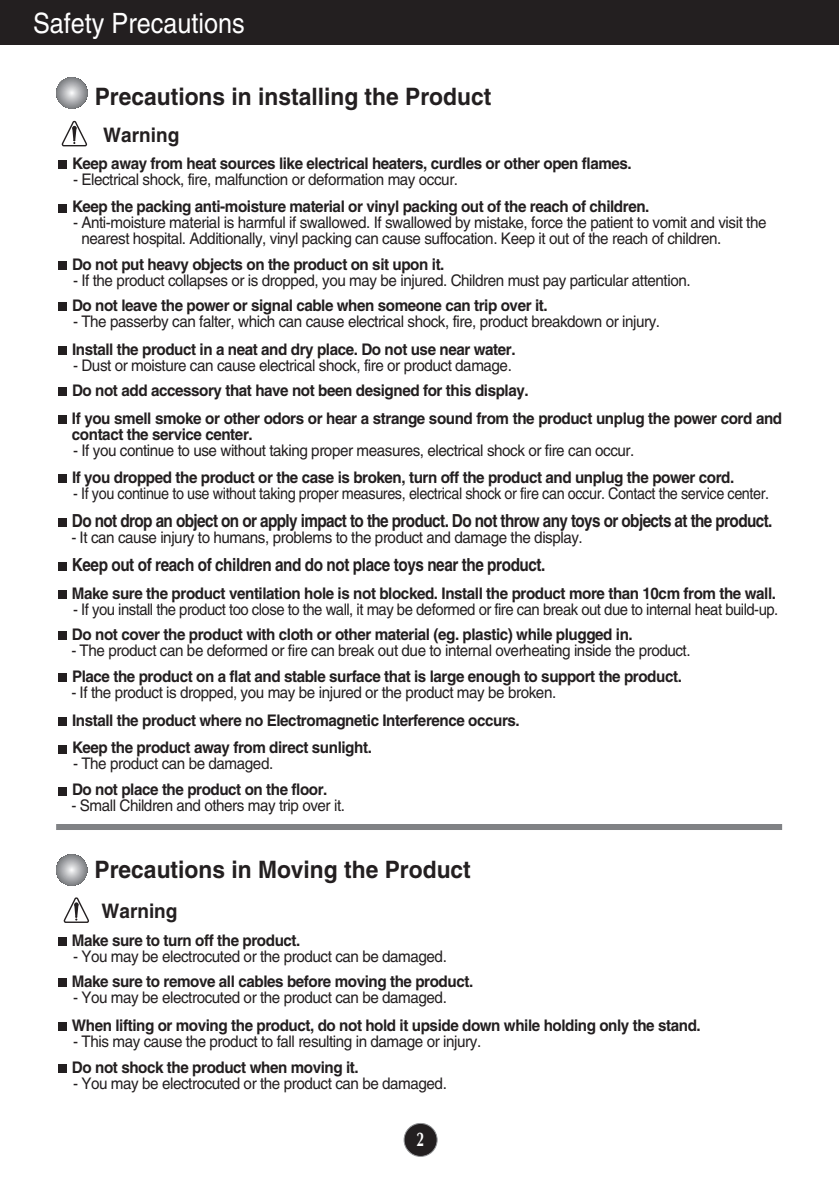
<style>
.page{position:relative;width:839px;height:1189px;background:#fff}
.page>*{position:absolute;margin:0;border:0;box-sizing:border-box;transform-origin:0 0}
.t1{font:28px "Helvetica";color:#fff;scale:.9 1}
.t2{font:700 24px "Helvetica";color:#231f20;scale:.95 1}
.t3{font:700 20px "Helvetica";color:#231f20;scale:.95 1}
.t4{font:700 20px "Optima";color:#fff;scale:.7 1}
.t5{font:700 18px "Helvetica";letter-spacing:-.04em;color:#231f20;scale:.85 1}
.t6{font:700 16px/28px "Helvetica";letter-spacing:-.03em;color:#231f20;scale:.95 1}
.t7{font:16px/16px "Helvetica";letter-spacing:-.03em;color:#231f20;scale:.95 1}
.t8{font:16px "Helvetica";letter-spacing:-.03em;color:#231f20;scale:.9 1}
.t9{font:16px "Helvetica";letter-spacing:-.03em;color:#231f20;scale:.93 1}
</style>
<div class="page">
<div style="left:404px;top:1123px;width:33px;height:33px;background:#231f20;border-radius:50%"></div>
<div style="left:403px;top:1123px;width:34px;height:34px;border:2px solid #939598;border-radius:50%"></div>
<div style="left:0;top:0;width:839px;height:45px;background:#231f20"></div>
<div style="left:58px;top:787px;width:9px;height:8px;background:#231f20"></div>
<div style="left:58px;top:745px;width:9px;height:8px;background:#231f20"></div>
<div style="left:58px;top:717px;width:9px;height:9px;background:#231f20"></div>
<div style="left:58px;top:673px;width:9px;height:9px;background:#231f20"></div>
<div style="left:58px;top:631px;width:9px;height:9px;background:#231f20"></div>
<div style="left:58px;top:590px;width:9px;height:8px;background:#231f20"></div>
<div style="left:58px;top:562px;width:9px;height:8px;background:#231f20"></div>
<div style="left:58px;top:518px;width:9px;height:8px;background:#231f20"></div>
<div style="left:58px;top:475px;width:9px;height:8px;background:#231f20"></div>
<div style="left:58px;top:415px;width:9px;height:9px;background:#231f20"></div>
<div style="left:58px;top:387px;width:9px;height:9px;background:#231f20"></div>
<div style="left:58px;top:346px;width:9px;height:8px;background:#231f20"></div>
<div style="left:58px;top:303px;width:9px;height:8px;background:#231f20"></div>
<div style="left:58px;top:261px;width:9px;height:9px;background:#231f20"></div>
<div style="left:58px;top:204px;width:9px;height:8px;background:#231f20"></div>
<div style="left:58px;top:161px;width:9px;height:8px;background:#231f20"></div>
<div style="left:56px;top:824px;width:726px;height:6px;background:#808285"></div>
<svg style="left:56px;top:854px;width:31px;height:31px"></svg>
<svg style="left:63px;top:897px;width:26px;height:26px"></svg>
<div style="left:58px;top:1064px;width:9px;height:9px;background:#231f20"></div>
<div style="left:58px;top:1022px;width:9px;height:9px;background:#231f20"></div>
<div style="left:58px;top:978px;width:9px;height:9px;background:#231f20"></div>
<div style="left:58px;top:937px;width:9px;height:8px;background:#231f20"></div>
<svg style="left:56px;top:77px;width:31px;height:32px"></svg>
<svg style="left:61px;top:120px;width:27px;height:27px"></svg>
<h1 class="t1" style="left:33px;top:13px;width:236px">Safety Precautions</h1>
<h2 class="t2" style="left:95px;top:87px;width:419px">Precautions in installing the Product</h2>
<p class="t3" style="left:103px;top:128px;width:81px">Warning</p>
<p class="t6" style="left:72px;top:151px;width:590px">Keep away from heat sources like electrical heaters, curdles or other open flames.</p>
<p class="t7" style="left:73px;top:173px;width:407px">- Electrical shock, fire, malfunction or deformation may occur.</p>
<p class="t6" style="left:72px;top:194px;width:609px">Keep the packing anti-moisture material or vinyl packing out of the reach of children.</p>
<p class="t7" style="left:81px;top:216px;width:722px;text-indent:-8px">- Anti-moisture material is harmful if swallowed. If swallowed by mistake, force the patient to vomit and visit the nearest hospital. Additionally, vinyl packing can cause suffocation. Keep it out of the reach of children.</p>
<p class="t6" style="left:72px;top:252px;width:393px">Do not put heavy objects on the product on sit upon it.</p>
<p class="t7" style="left:73px;top:274px;width:651px">- If the product collapses or is dropped, you may be injured. Children must pay particular attention.</p>
<p class="t6" style="left:72px;top:293px;width:502px">Do not leave the power or signal cable when someone can trip over it.</p>
<p class="t7" style="left:73px;top:315px;width:619px">- The passerby can falter, which can cause electrical shock, fire, product breakdown or injury.</p>
<p class="t6" style="left:72px;top:336px;width:468px">Install the product in a neat and dry place. Do not use near water.</p>
<p class="t7" style="left:73px;top:358px;width:463px">- Dust or moisture can cause electrical shock, fire or product damage.</p>
<p class="t6" style="left:72px;top:378px;width:749px">Do not add accessory that have not been designed for this display.<br>If you smell smoke or other odors or hear a strange sound from the product unplug the power cord and</p>
<p class="t6" style="left:72px;top:422px;width:192px">contact the service center.</p>
<p class="t7" style="left:73px;top:444px;width:592px">- If you continue to use without taking proper measures, electrical shock or fire can occur.</p>
<p class="t6" style="left:72px;top:465px;width:698px">If you dropped the product or the case is broken, turn off the product and unplug the power cord.</p>
<p class="t8" style="left:73px;top:488px;width:775px">- If you continue to use without taking proper measures, electrical shock or fire can occur. Contact the service center.</p>
<p class="t5" style="left:72px;top:513px;width:825px">Do not drop an object on or apply impact to the product. Do not throw any toys or objects at the product.</p>
<p class="t7" style="left:71px;top:530px;width:540px">- It can cause injury to humans, problems to the product and damage the display.</p>
<p class="t5" style="left:72px;top:557px;width:558px">Keep out of reach of children and do not place toys near the product.</p>
<p class="t6" style="left:72px;top:580px;width:742px">Make sure the product ventilation hole is not blocked. Install the product more than 10cm from the wall.</p>
<p class="t9" style="left:73px;top:603px;width:760px">- If you install the product too close to the wall, it may be deformed or fire can break out due to internal heat build-up.</p>
<p class="t6" style="left:72px;top:622px;width:592px">Do not cover the product with cloth or other material (eg. plastic) while plugged in.</p>
<p class="t7" style="left:71px;top:644px;width:653px">- The product can be deformed or fire can break out due to internal overheating inside the product.</p>
<p class="t6" style="left:72px;top:664px;width:643px">Place the product on a flat and stable surface that is large enough to support the product.</p>
<p class="t7" style="left:71px;top:686px;width:512px">- If the product is dropped, you may be injured or the product may be broken.</p>
<p class="t6" style="left:72px;top:708px;width:473px;line-height:27.4px">Install the product where no Electromagnetic Interference occurs.<br>Keep the product away from direct sunlight.</p>
<p class="t7" style="left:73px;top:757px;width:212px">- The product can be damaged.</p>
<p class="t6" style="left:72px;top:777px;width:270px">Do not place the product on the floor.</p>
<p class="t7" style="left:71px;top:799px;width:290px">- Small Children and others may trip over it.</p>
<h2 class="t2" style="left:95px;top:860px;width:397px">Precautions in Moving the Product</h2>
<p class="t3" style="left:101px;top:903px;width:81px">Warning</p>
<p class="t6" style="left:72px;top:927px;width:242px">Make sure to turn off the product.</p>
<p class="t7" style="left:73px;top:949px;width:395px">- You may be electrocuted or the product can be damaged.</p>
<p class="t6" style="left:72px;top:969px;width:424px">Make sure to remove all cables before moving the product.</p>
<p class="t7" style="left:73px;top:991px;width:395px">- You may be electrocuted or the product can be damaged.</p>
<p class="t6" style="left:72px;top:1013px;width:663px">When lifting or moving the product, do not hold it upside down while holding only the stand.</p>
<p class="t7" style="left:73px;top:1035px;width:431px">- This may cause the product to fall resulting in damage or injury.</p>
<p class="t6" style="left:72px;top:1055px;width:303px">Do not shock the product when moving it.</p>
<p class="t7" style="left:73px;top:1077px;width:395px">- You may be electrocuted or the product can be damaged.</p>
<p class="t4" style="left:416px;top:1131px;width:13px">2</p>
</div>
